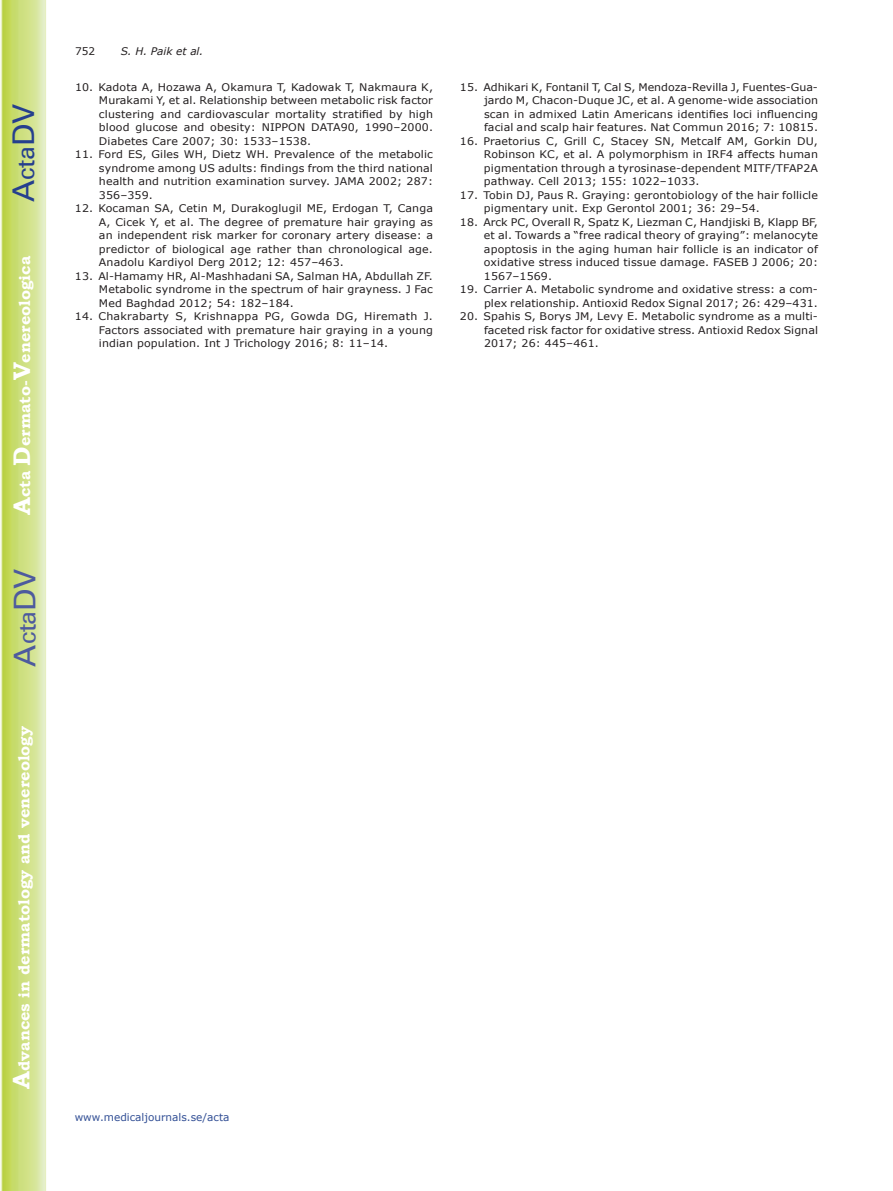
<style>
.page{position:relative;width:893px;height:1191px;background:#fff}
.page>*{position:absolute;margin:0;border:0;box-sizing:border-box;transform-origin:0 0}
.t1{font:30px "Univers";color:#4d5a9e}
.t2{font:30px "Univers";color:#253f8e}
.t3{font:700 15.75px "Bookman Old Style";color:#fff}
.t4{font:10.5px/13.5px "Verdana";letter-spacing:.01em;color:#231f20;text-align:justify;scale:1.05 1}
.t5{font:10.5px "Verdana";color:#324f95}
.t6{font:italic 10.5px "Verdana";color:#231f20}
.t7{font:10.5px "Verdana";letter-spacing:.01em;color:#231f20}
.s1{font-size:24px}
</style>
<div class="page">
<svg style="left:1px;top:0;width:45px;height:1191px;background:#cfe084"></svg>
<h1 class="t2" style="left:6px;top:202px;width:100px;rotate:-90deg">A<span class="s1">cta</span>DV</h1>
<h2 class="t3" style="left:15px;top:515px;width:260px;rotate:-90deg"><span class="s1">A</span>cta <span class="s1">D</span>ermato-<span class="s1">V</span>enereologica</h2>
<h1 class="t1" style="left:7px;top:666px;width:100px;rotate:-90deg">A<span class="s1">cta</span>DV</h1>
<h2 class="t3" style="left:15px;top:1088px;width:364px;rotate:-90deg"><span class="s1">A</span>dvances in dermatology and venereology</h2>
<p class="t7" style="left:75px;top:44px;width:22px">752</p>
<p class="t6" style="left:121px;top:44px;width:84px">S. H. Paik et al.</p>
<p class="t4" style="left:99px;top:80px;width:320px;text-indent:-24px">10. Kadota A, Hozawa A, Okamura T, Kadowak T, Nakmaura K, Murakami Y, et al. Relationship between metabolic risk factor clustering and cardiovascular mortality stratified by high blood glucose and obesity: NIPPON DATA90, 1990–2000.<br>Diabetes Care 2007; 30: 1533–1538.</p>
<p class="t4" style="left:99px;top:147px;width:320px;text-indent:-24px">11. Ford ES, Giles WH, Dietz WH. Prevalence of the metabolic syndrome among US adults: findings from the third national health and nutrition examination survey. JAMA 2002; 287:<br>356–359.</p>
<p class="t4" style="left:99px;top:201px;width:320px;text-indent:-24px">12. Kocaman SA, Cetin M, Durakoglugil ME, Erdogan T, Canga A, Cicek Y, et al. The degree of premature hair graying as an independent risk marker for coronary artery disease: a predictor of biological age rather than chronological age.<br>Anadolu Kardiyol Derg 2012; 12: 457–463.</p>
<p class="t4" style="left:99px;top:269px;width:320px;text-indent:-24px">13. Al-Hamamy HR, Al-Mashhadani SA, Salman HA, Abdullah ZF.<br>Metabolic syndrome in the spectrum of hair grayness. J Fac Med Baghdad 2012; 54: 182–184.</p>
<p class="t4" style="left:99px;top:309px;width:320px;text-indent:-24px">14. Chakrabarty S, Krishnappa PG, Gowda DG, Hiremath J.<br>Factors associated with premature hair graying in a young indian population. Int J Trichology 2016; 8: 11–14.</p>
<p class="t4" style="left:484px;top:80px;width:320px;text-indent:-24px">15. Adhikari K, Fontanil T, Cal S, Mendoza-Revilla J, Fuentes-Gua&shy;jardo M, Chacon-Duque JC, et al. A genome-wide association scan in admixed Latin Americans identifies loci influencing facial and scalp hair features. Nat Commun 2016; 7: 10815.</p>
<p class="t4" style="left:484px;top:134px;width:320px;text-indent:-24px">16. Praetorius C, Grill C, Stacey SN, Metcalf AM, Gorkin DU, Robinson KC, et al. A polymorphism in IRF4 affects human pigmentation through a tyrosinase-dependent MITF/TFAP2A pathway. Cell 2013; 155: 1022–1033.</p>
<p class="t4" style="left:484px;top:188px;width:320px;text-indent:-24px">17. Tobin DJ, Paus R. Graying: gerontobiology of the hair follicle pigmentary unit. Exp Gerontol 2001; 36: 29–54.</p>
<p class="t4" style="left:484px;top:215px;width:320px;text-indent:-24px">18. Arck PC, Overall R, Spatz K, Liezman C, Handjiski B, Klapp BF, et al. Towards a “free radical theory of graying”: melanocyte apoptosis in the aging human hair follicle is an indicator of oxidative stress induced tissue damage. FASEB J 2006; 20:<br>1567–1569.</p>
<p class="t4" style="left:460px;top:282px;width:342px;text-align:right">19. Carrier A. Metabolic syndrome and oxidative stress: a com&shy;plex relationship. Antioxid Redox Signal 2017; 26: 429–431.</p>
<p class="t4" style="left:484px;top:309px;width:320px;text-indent:-24px">20. Spahis S, Borys JM, Levy E. Metabolic syndrome as a multi&shy;faceted risk factor for oxidative stress. Antioxid Redox Signal 2017; 26: 445–461.</p>
<p class="t5" style="left:75px;top:1110px;width:156px">www.medicaljournals.se/acta</p>
</div>
